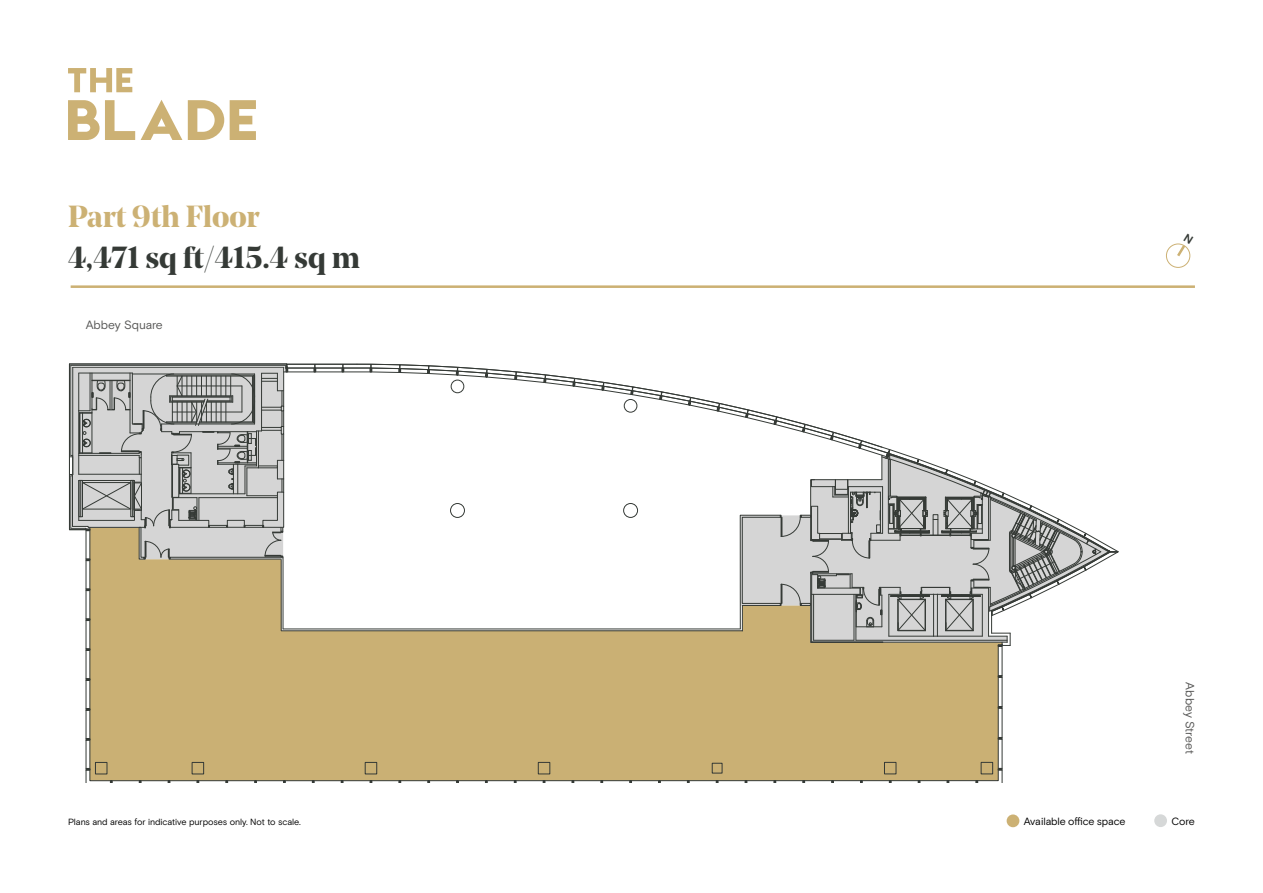
<style>
.page{position:relative;width:1263px;height:893px;background:#fff}
.page>*{position:absolute;margin:0;border:0;box-sizing:border-box;transform-origin:0 0}
.t1{font:700 30.45px "Noe Display";color:#353a36}
.t2{font:700 30.45px "Noe Display";color:#ccb174}
.t3{font:12px "Basis Grotesque Pro";letter-spacing:-.005em;color:#575756}
.t4{font:10.5px "Basis Grotesque Pro";letter-spacing:-.01em;color:#000}
.t5{font:9px "Basis Grotesque Pro";letter-spacing:-.01em;color:#000}
</style>
<div class="page">
<div style="left:1166px;top:243px;width:24px;height:25px;border:1px solid #ccb174;border-radius:50%"></div>
<div style="left:1007px;top:814px;width:12px;height:13px;background:#ccb174;border-radius:50%"></div>
<div style="left:1154px;top:814px;width:13px;height:13px;background:#d6d8d8;border-radius:50%"></div>
<hr style="left:71px;top:285px;width:1124px;height:3px;background:#ccb174">
<svg style="left:230px;top:100px;width:26px;height:40px"></svg>
<svg style="left:188px;top:100px;width:36px;height:40px"></svg>
<svg style="left:141px;top:100px;width:41px;height:40px"></svg>
<svg style="left:68px;top:100px;width:67px;height:40px"></svg>
<svg style="left:68px;top:68px;width:64px;height:24px"></svg>
<svg style="left:69px;top:363px;width:1050px;height:420px"></svg>
<svg style="left:1175px;top:243px;width:16px;height:16px"></svg>
<h1 class="t2" style="left:68px;top:197px;width:193px">Part 9th Floor</h1>
<h1 class="t1" style="left:68px;top:238px;width:293px">4,471 sq ft/415.4 sq m</h1>
<h2 class="t3" style="left:86px;top:318px;width:79px">Abbey Square</h2>
<h2 class="t3" style="left:1197px;top:682px;width:73px;rotate:90deg">Abbey Street</h2>
<p class="t5" style="left:68px;top:816px;width:234px">Plans and areas for indicative purposes only. Not to scale.</p>
<p class="t4" style="left:1024px;top:815px;width:103px">Available office space</p>
<p class="t4" style="left:1171px;top:815px;width:25px">Core</p>
</div>
